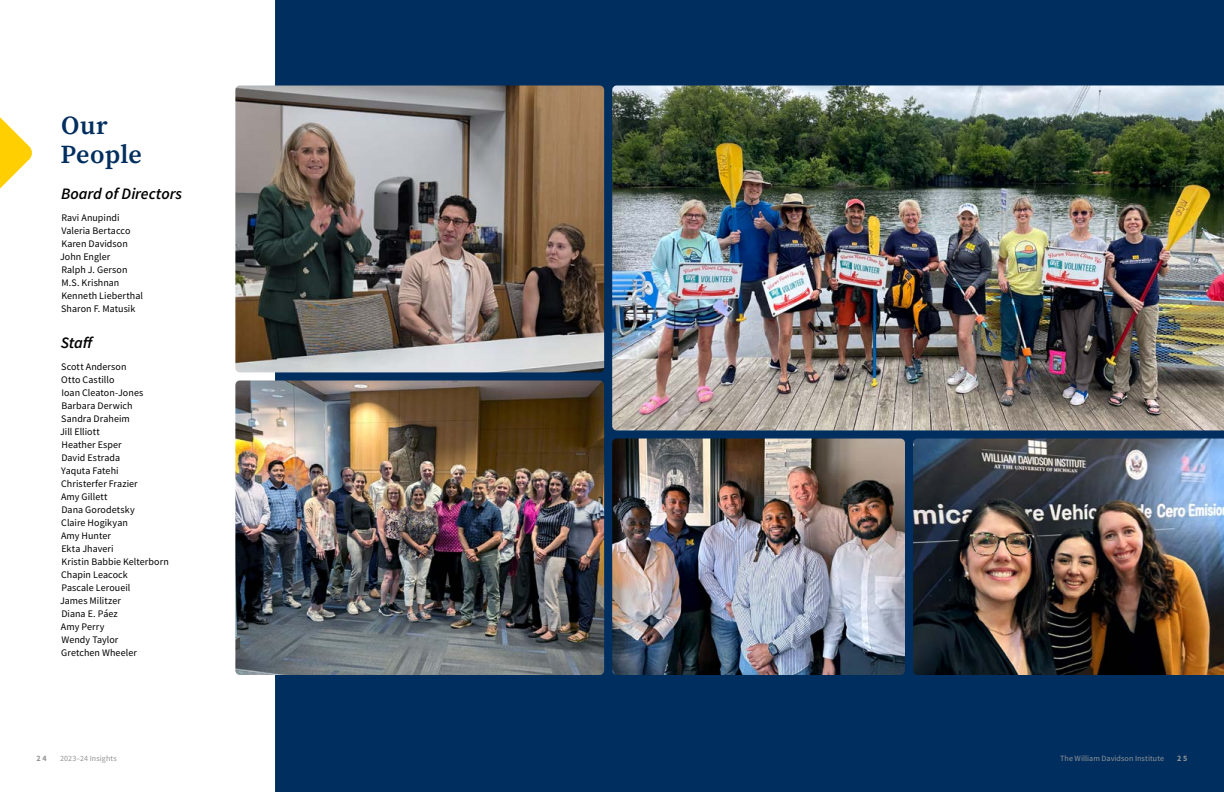
<style>
.page{position:relative;width:1224px;height:792px;background:#fff}
.page>*{position:absolute;margin:0;border:0;box-sizing:border-box;transform-origin:0 0}
.t1{font:600 26px/29px "Source Serif Pro";letter-spacing:.01em;color:#002e5e}
.t2{font:italic 600 16px "Source Sans Pro";letter-spacing:-.005em;color:#000}
.t3{font:10px/13px "Source Sans Pro";letter-spacing:.005em;color:#000}
.t4{font:8px "Source Sans Pro";letter-spacing:.01em;color:#939598}
.t5{font:700 8px "Source Sans Pro";color:#939598}
</style>
<div class="page">
<div style="left:275px;top:0;width:949px;height:792px;background:#002e5e"></div>
<img style="left:235px;top:380px;width:369px;height:295px">
<img style="left:612px;top:439px;width:293px;height:236px">
<img style="left:612px;top:86px;width:612px;height:344px">
<img style="left:913px;top:439px;width:311px;height:236px">
<img style="left:235px;top:86px;width:369px;height:286px">
<svg style="left:0;top:117px;width:32px;height:72px"></svg>
<h1 class="t1" style="left:60px;top:110px;width:83px">Our<br>People</h1>
<h2 class="t2" style="left:61px;top:183px;width:123px">Board of Directors</h2>
<p class="t3" style="left:60px;top:211px;width:84px">Ravi Anupindi<br>Valeria Bertacco<br>Karen Davidson<br>John Engler<br>Ralph J. Gerson<br>M.S. Krishnan<br>Kenneth Lieberthal<br>Sharon F. Matusik</p>
<h2 class="t2" style="left:61px;top:332px;width:35px">Staff</h2>
<p class="t3" style="left:60px;top:360px;width:110px">Scott Anderson<br>Otto Castillo<br>Ioan Cleaton-Jones<br>Barbara Derwich<br>Sandra Draheim<br>Jill Elliott<br>Heather Esper<br>David Estrada<br>Yaquta Fatehi<br>Christerfer Frazier<br>Amy Gillett<br>Dana Gorodetsky<br>Claire Hogikyan<br>Amy Hunter<br>Ekta Jhaveri<br>Kristin Babbie Kelterborn<br>Chapin Leacock<br>Pascale Leroueil<br>James Militzer<br>Diana E. Páez<br>Amy Perry<br>Wendy Taylor<br>Gretchen Wheeler</p>
<p class="t5" style="left:36px;top:753px;width:12px">24</p>
<p class="t4" style="left:60px;top:753px;width:58px">2023–24 Insights</p>
<p class="t4" style="left:1060px;top:753px;width:105px">The William Davidson Institute</p>
<p class="t5" style="left:1177px;top:753px;width:12px">25</p>
</div>
